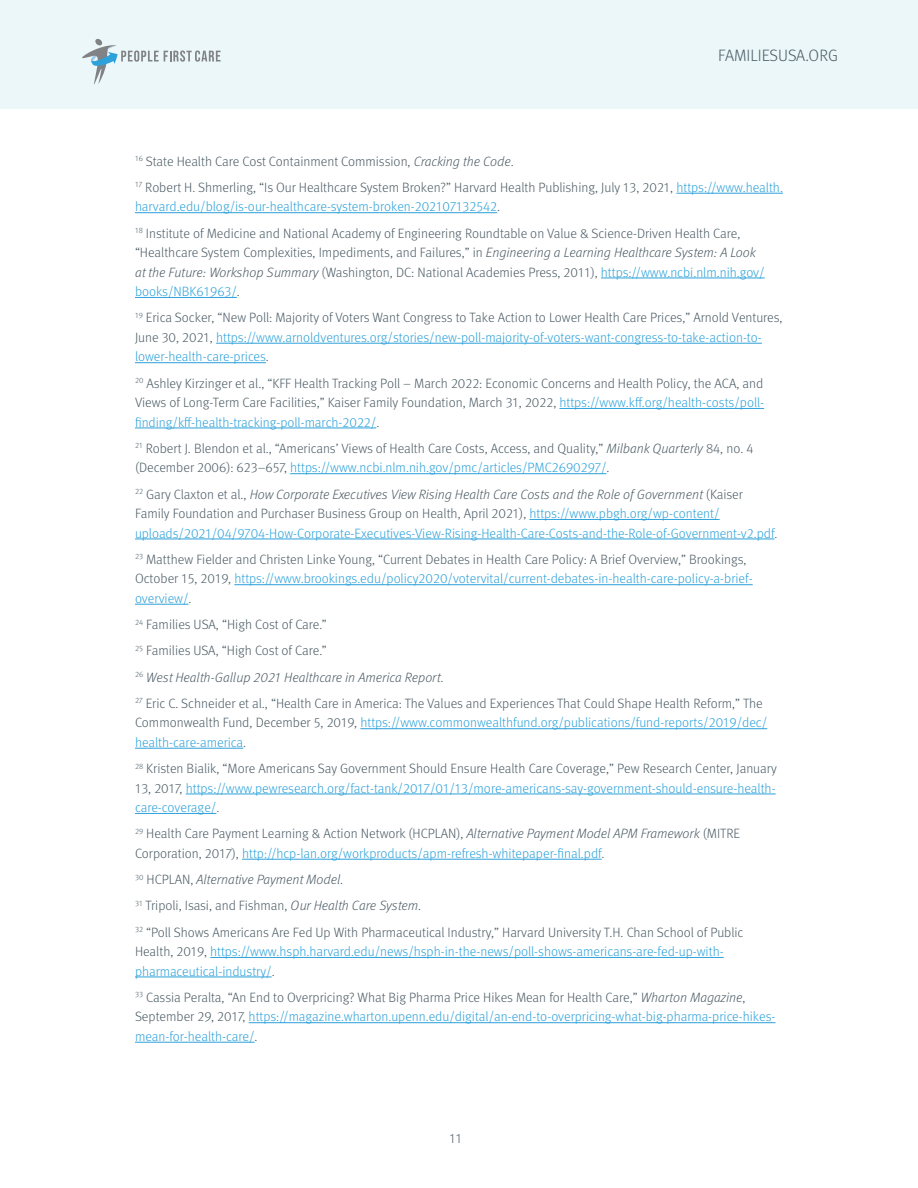
<style>
.page{position:relative;width:918px;height:1188px;background:#fff}
.page>*{position:absolute;margin:0;border:0;box-sizing:border-box;transform-origin:0 0}
.t1{font:300 16.5px "Meta OT";color:#4b5c65}
.ENDNOTES{font:300 13.5px/19.5px "Meta OT";color:#4b5c65}
.ENDNOTES-2{font:300 13.5px/19.5px "Meta OT";color:#2ca1da}
.ENDNOTES-3{font:italic 300 13.5px "Meta OT";color:#4b5c65}
.s1{font-style:italic}
.s2{color:#2ca1da}
.s3{color:#4b5c65}
.s4{font-style:italic;color:#4b5c65}
.s5{font-style:normal}
</style>
<div class="page">
<div style="left:0;top:0;width:918px;height:109px;background:#ebf7f8"></div>
<svg style="left:82px;top:39px;width:139px;height:45px"></svg>
<hr style="left:676px;top:193px;width:107px;height:1px;background:#2ca1da">
<hr style="left:135px;top:212px;width:362px;height:1px;background:#2ca1da">
<hr style="left:601px;top:278px;width:164px;height:1px;background:#2ca1da">
<hr style="left:135px;top:297px;width:102px;height:1px;background:#2ca1da">
<hr style="left:216px;top:343px;width:546px;height:1px;background:#2ca1da">
<hr style="left:135px;top:362px;width:131px;height:1px;background:#2ca1da">
<hr style="left:559px;top:408px;width:205px;height:1px;background:#2ca1da">
<hr style="left:135px;top:428px;width:241px;height:1px;background:#2ca1da">
<hr style="left:290px;top:473px;width:316px;height:1px;background:#2ca1da">
<hr style="left:530px;top:519px;width:190px;height:1px;background:#2ca1da">
<hr style="left:135px;top:539px;width:640px;height:1px;background:#2ca1da">
<hr style="left:234px;top:584px;width:519px;height:1px;background:#2ca1da">
<hr style="left:135px;top:604px;width:54px;height:1px;background:#2ca1da">
<hr style="left:360px;top:728px;width:407px;height:1px;background:#2ca1da">
<hr style="left:135px;top:748px;width:108px;height:1px;background:#2ca1da">
<hr style="left:186px;top:794px;width:590px;height:1px;background:#2ca1da">
<hr style="left:135px;top:813px;width:81px;height:1px;background:#2ca1da">
<hr style="left:242px;top:859px;width:360px;height:1px;background:#2ca1da">
<hr style="left:210px;top:957px;width:514px;height:1px;background:#2ca1da">
<hr style="left:135px;top:977px;width:137px;height:1px;background:#2ca1da">
<hr style="left:249px;top:1022px;width:527px;height:1px;background:#2ca1da">
<hr style="left:135px;top:1042px;width:120px;height:1px;background:#2ca1da">
<p class="t1" style="left:718px;top:45px;width:122px">FAMILIESUSA.ORG</p>
<p class="ENDNOTES" style="left:135px;top:152px;width:380px"><sup>16</sup> State Health Care Cost Containment Commission, <span class="s1">Cracking the Code</span>.</p>
<p class="ENDNOTES" style="left:135px;top:178px;width:650px"><sup>17</sup> Robert H. Shmerling, “Is Our Healthcare System Broken?” Harvard Health Publishing, July 13, 2021, <span class="s2">https://www.health. harvard.edu/blog/is-our-healthcare-system-broken-202107132542</span>.</p>
<p class="ENDNOTES" style="left:135px;top:224px;width:631px"><sup>18</sup> Institute of Medicine and National Academy of Engineering Roundtable on Value &amp; Science-Driven Health Care, “Healthcare System Complexities, Impediments, and Failures,” in <span class="s1">Engineering a Learning Healthcare System: A Look at the Future: Workshop Summary</span> (Washington, DC: National Academies Press, 2011), <span class="s2">https://www.ncbi.nlm.nih.gov/ books/NBK61963/</span>.</p>
<p class="ENDNOTES-2" style="left:135px;top:308px;width:649px"><sup>19</sup> <span class="s3">Erica Socker, “New Poll: Majority of Voters Want Congress to Take Action to Lower Health Care Prices,” Arnold Ventures,<br>June 30, 2021,</span> https://www.arnoldventures.org/stories/new-poll-majority-of-voters-want-congress-to-take-action-to&shy;lower-health-care-prices<span class="s3">.</span></p>
<p class="ENDNOTES" style="left:135px;top:374px;width:631px;text-align:justify"><sup>20</sup> Ashley Kirzinger et al., “KFF Health Tracking Poll – March 2022: Economic Concerns and Health Policy, the ACA, and Views of Long-Term Care Facilities,” Kaiser Family Foundation, March 31, 2022, <span class="s2">https://www.kff.org/health-costs/poll&shy;finding/kff-health-tracking-poll-march-2022/</span>.</p>
<p class="ENDNOTES" style="left:135px;top:439px;width:620px"><sup>21</sup> Robert J. Blendon et al., “Americans’ Views of Health Care Costs, Access, and Quality,” <span class="s1">Milbank Quarterly</span> 84, no. 4 (December 2006): 623–657, <span class="s2">https://www.ncbi.nlm.nih.gov/pmc/articles/PMC2690297/</span>.</p>
<p class="ENDNOTES-2" style="left:135px;top:485px;width:644px"><sup>22</sup> <span class="s3">Gary Claxton et al.,</span> <span class="s4">How Corporate Executives View Rising Health Care Costs and the Role of Government</span> <span class="s3">(Kaiser<br>Family Foundation and Purchaser Business Group on Health, April 2021),</span> https://www.pbgh.org/wp-content/ uploads/2021/04/9704-How-Corporate-Executives-View-Rising-Health-Care-Costs-and-the-Role-of-Government-v2.pdf<span class="s3">.</span></p>
<p class="ENDNOTES" style="left:135px;top:550px;width:619px"><sup>23</sup> Matthew Fielder and Christen Linke Young, “Current Debates in Health Care Policy: A Brief Overview,” Brookings,<br>October 15, 2019, <span class="s2">https://www.brookings.edu/policy2020/votervital/current-debates-in-health-care-policy-a-brief&shy;overview/</span>.</p>
<p class="ENDNOTES" style="left:135px;top:615px;width:193px"><sup>24</sup> Families USA, “High Cost of Care.”</p>
<p class="ENDNOTES" style="left:135px;top:641px;width:193px"><sup>25</sup> Families USA, “High Cost of Care.”</p>
<p class="ENDNOTES-3" style="left:135px;top:669px;width:310px"><sup>26</sup> West Health-Gallup 2021 Healthcare in America Report<span class="s5">.</span></p>
<p class="ENDNOTES" style="left:135px;top:694px;width:634px"><sup>27</sup> Eric C. Schneider et al., “Health Care in America: The Values and Experiences That Could Shape Health Reform,” The<br>Commonwealth Fund, December 5, 2019, <span class="s2">https://www.commonwealthfund.org/publications/fund-reports/2019/dec/ health-care-america</span>.</p>
<p class="ENDNOTES-2" style="left:135px;top:759px;width:644px;text-align:justify"><sup>28</sup> <span class="s3">Kristen Bialik, “More Americans Say Government Should Ensure Health Care Coverage,” Pew Research Center, January 13, 2017,</span> https://www.pewresearch.org/fact-tank/2017/01/13/more-americans-say-government-should-ensure-health&shy;care-coverage/<span class="s3">.</span></p>
<p class="ENDNOTES" style="left:135px;top:824px;width:607px"><sup>29</sup> Health Care Payment Learning &amp; Action Network (HCPLAN), <span class="s1">Alternative Payment Model APM Framework</span> (MITRE<br>Corporation, 2017), <span class="s2">http://hcp-lan.org/workproducts/apm-refresh-whitepaper-final.pdf</span>.</p>
<p class="ENDNOTES-3" style="left:135px;top:872px;width:210px"><sup>30</sup> <span class="s5">HCPLAN,</span> Alternative Payment Model<span class="s5">.</span></p>
<p class="ENDNOTES" style="left:135px;top:896px;width:288px"><sup>31</sup> Tripoli, Isasi, and Fishman, <span class="s1">Our Health Care System</span>.</p>
<p class="ENDNOTES-2" style="left:135px;top:923px;width:610px"><sup>32</sup> <span class="s3">“Poll Shows Americans Are Fed Up With Pharmaceutical Industry,” Harvard University T.H. Chan School of Public<br>Health, 2019,</span> https://www.hsph.harvard.edu/news/hsph-in-the-news/poll-shows-americans-are-fed-up-with&shy;pharmaceutical-industry/<span class="s3">.</span></p>
<p class="ENDNOTES-2" style="left:135px;top:988px;width:642px"><sup>33</sup> <span class="s3">Cassia Peralta, “An End to Overpricing? What Big Pharma Price Hikes Mean for Health Care,”</span> <span class="s4">Wharton Magazine</span><span class="s3">,<br>September 29, 2017,</span> https://magazine.wharton.upenn.edu/digital/an-end-to-overpricing-what-big-pharma-price-hikes&shy;mean-for-health-care/<span class="s3">.</span></p>
<p class="ENDNOTES" style="left:450px;top:1129px;width:14px">11</p>
</div>
